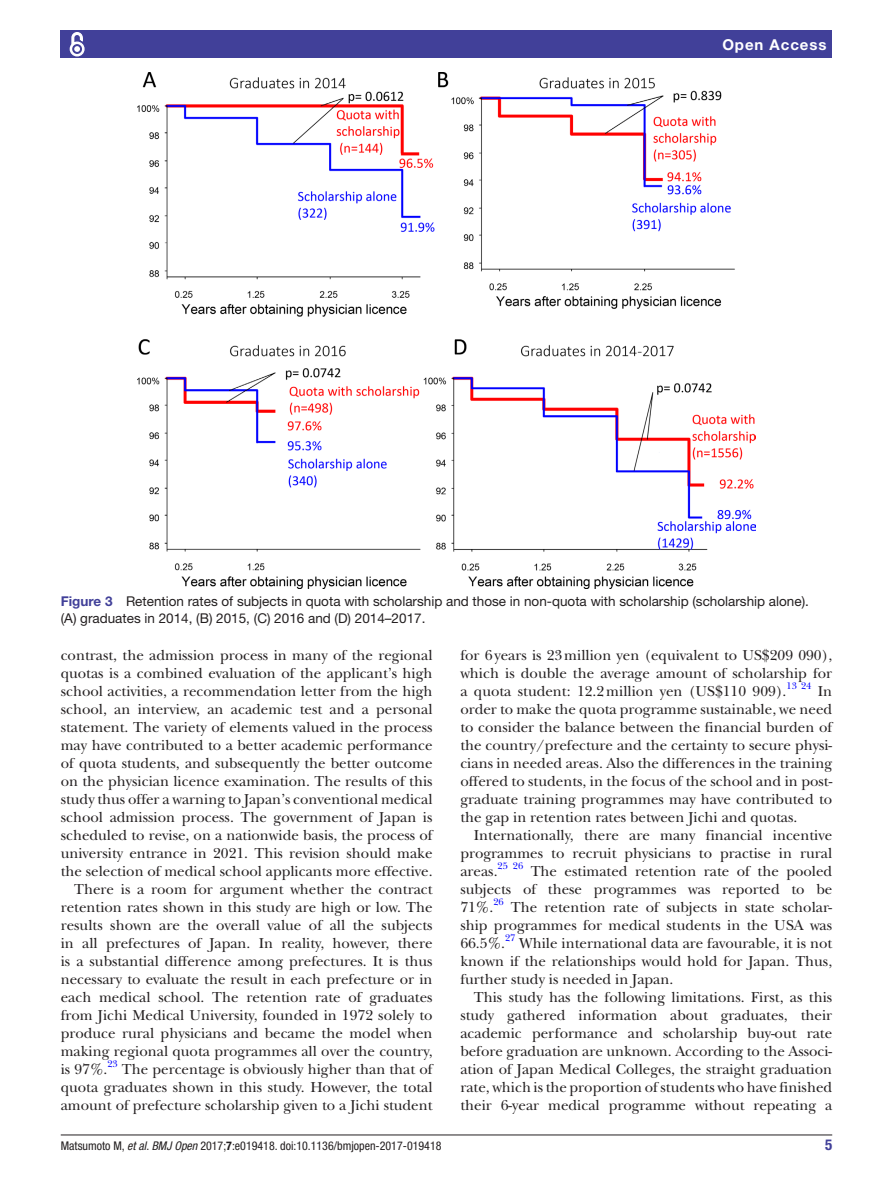
<style>
.page{position:relative;width:893px;height:1191px;background:#fff}
.page>*{position:absolute;margin:0;border:0;box-sizing:border-box;transform-origin:0 0}
.t1{font:15px/18px "New Baskerville";color:#231f20;text-align:justify}
.t2{font:700 15px "Helvetica Neue LT Std";letter-spacing:.065em;color:#fff}
.t3{font:700 condensed 15px "Helvetica Neue LT Std";color:#414099}
.t4{font:13.5px/16.2px "Helvetica Neue LT Std";color:#231f20}
.t5{font:condensed 12px "Helvetica Neue LT Std";color:#231f20}
.t6{font:9.9px "New Baskerville";color:#00f}
.s1{font-weight:700;color:#414099}
.s2{font-style:italic}
.s3{font-weight:700}
</style>
<div class="page">
<hr style="left:61px;top:1134px;width:771px;height:1px;background:#231f20">
<div style="left:61px;top:31px;width:771px;height:27px;background:#414099"></div>
<svg style="left:69px;top:32px;width:16px;height:25px"></svg>
<img style="left:138px;top:73px;width:617px;height:516px">
<p class="t2" style="left:722px;top:35px;width:106px">Open Access</p>
<p class="t4" style="left:61px;top:593px;width:750px"><span class="s1">Figure 3</span> Retention rates of subjects in quota with scholarship and those in non-quota with scholarship (scholarship alone). (A) graduates in 2014, (B) 2015, (C) 2016 and (D) 2014–2017.</p>
<p class="t1" style="left:61px;top:646px;width:373px">contrast, the admission process in many of the regional</p>
<p class="t1" style="left:61px;top:664px;width:373px">quotas is a combined evaluation of the applicant’s high</p>
<p class="t1" style="left:61px;top:682px;width:373px">school activities, a recommendation letter from the high</p>
<p class="t1" style="left:61px;top:700px;width:373px">school, an interview, an academic test and a personal</p>
<p class="t1" style="left:61px;top:718px;width:373px">statement. The variety of elements valued in the process</p>
<p class="t1" style="left:61px;top:736px;width:373px">may have contributed to a better academic performance</p>
<p class="t1" style="left:61px;top:754px;width:373px">of quota students, and subsequently the better outcome</p>
<p class="t1" style="left:61px;top:772px;width:373px">on the physician licence examination. The results of this</p>
<p class="t1" style="left:61px;top:790px;width:373px">study thus offer a warning to Japan’s conventional medical</p>
<p class="t1" style="left:61px;top:808px;width:373px">school admission process. The government of Japan is</p>
<p class="t1" style="left:61px;top:826px;width:373px">scheduled to revise, on a nationwide basis, the process of</p>
<p class="t1" style="left:61px;top:844px;width:373px">university entrance in 2021. This revision should make</p>
<p class="t1" style="left:61px;top:862px;width:373px">the selection of medical school applicants more effective.</p>
<p class="t1" style="left:74px;top:880px;width:360px">There is a room for argument whether the contract</p>
<p class="t1" style="left:61px;top:898px;width:373px">retention rates shown in this study are high or low. The</p>
<p class="t1" style="left:61px;top:916px;width:373px">results shown are the overall value of all the subjects</p>
<p class="t1" style="left:61px;top:934px;width:373px">in all prefectures of Japan. In reality, however, there</p>
<p class="t1" style="left:61px;top:952px;width:373px">is a substantial difference among prefectures. It is thus</p>
<p class="t1" style="left:61px;top:970px;width:373px">necessary to evaluate the result in each prefecture or in</p>
<p class="t1" style="left:61px;top:988px;width:373px">each medical school. The retention rate of graduates</p>
<p class="t1" style="left:61px;top:1006px;width:373px">from Jichi Medical University, founded in 1972 solely to</p>
<p class="t1" style="left:61px;top:1024px;width:373px">produce rural physicians and became the model when</p>
<p class="t1" style="left:61px;top:1042px;width:373px">making regional quota programmes all over the country,</p>
<p class="t1" style="left:61px;top:1060px;width:48px">is 97%.</p>
<p class="t6" style="left:107px;top:1058px;width:12px">23</p>
<p class="t1" style="left:460px;top:646px;width:373px">for 6years is 23million yen (equivalent to US$209 090), which is double the average amount of scholarship for a quota student: 12.2million yen (US$110 909).</p>
<p class="t6" style="left:786px;top:680px;width:26px">13 24</p>
<p class="t1" style="left:460px;top:682px;width:373px;text-indent:357px">In order to make the quota programme sustainable, we need to consider the balance between the financial burden of the country/prefecture and the certainty to secure physi&shy;cians in needed areas. Also the differences in the training offered to students, in the focus of the school and in post&shy;graduate training programmes may have contributed to the gap in retention rates between Jichi and quotas.</p>
<p class="t1" style="left:460px;top:826px;width:373px;text-indent:14px">Internationally, there are many financial incentive programmes to recruit physicians to practise in rural areas.</p>
<p class="t6" style="left:498px;top:860px;width:27px">25 26</p>
<p class="t1" style="left:460px;top:862px;width:373px;text-indent:70px">The estimated retention rate of the pooled subjects of these programmes was reported to be 71%.</p>
<p class="t6" style="left:493px;top:896px;width:12px">26</p>
<p class="t1" style="left:460px;top:898px;width:373px;text-indent:51px">The retention rate of subjects in state scholar&shy;ship programmes for medical students in the USA was 66.5%.</p>
<p class="t6" style="left:505px;top:932px;width:12px">27</p>
<p class="t1" style="left:460px;top:934px;width:373px;text-indent:59px">While international data are favourable, it is not known if the relationships would hold for Japan. Thus, further study is needed in Japan.</p>
<p class="t1" style="left:460px;top:988px;width:373px;text-indent:14px">This study has the following limitations. First, as this study gathered information about graduates, their academic performance and scholarship buy-out rate before graduation are unknown. According to the Associ&shy;ation of Japan Medical Colleges, the straight graduation rate, which is the proportion of students who have finished their 6-year medical programme without repeating a</p>
<p class="t1" style="left:61px;top:1060px;width:373px;text-indent:61px">The percentage is obviously higher than that of quota graduates shown in this study. However, the total amount of prefecture scholarship given to a Jichi student</p>
<p class="t5" style="left:61px;top:1138px;width:382px">Matsumoto M, <span class="s2">et al</span>. <span class="s2">BMJ Open</span> 2017;<span class="s3">7</span>:e019418. doi:10.1136/bmjopen-2017-019418</p>
<p class="t3" style="left:825px;top:1135px;width:9px">5</p>
</div>
